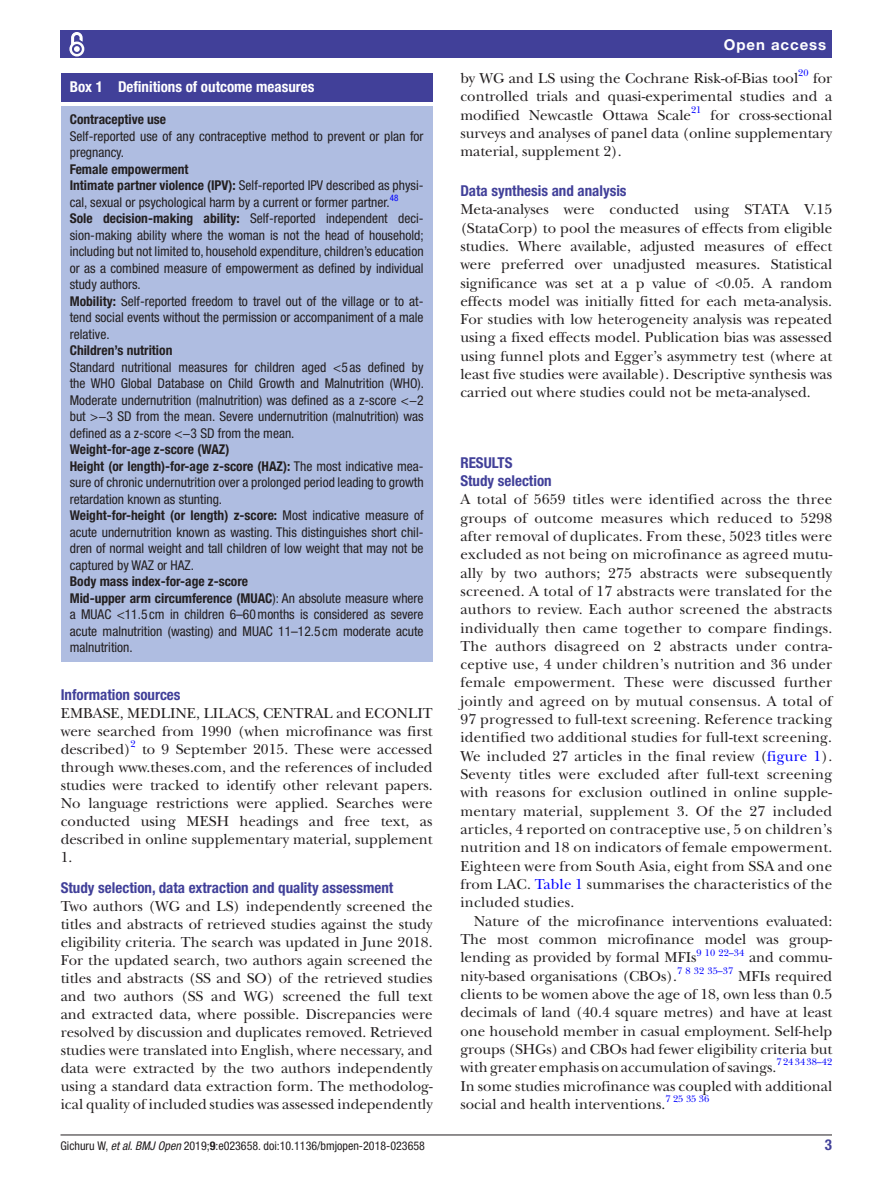
<style>
.page{position:relative;width:893px;height:1191px;background:#fff}
.page>*{position:absolute;margin:0;border:0;box-sizing:border-box;transform-origin:0 0}
.t1{font:15px/18.3px "New Baskerville";color:#231f20;text-align:justify}
.t2{font:700 condensed 15px/18.3px "Helvetica Neue LT Std";color:#414099}
.t3{font:700 condensed 15px "Helvetica Neue LT Std";color:#fff}
.t4{font:700 15px "Helvetica Neue LT Std";letter-spacing:.065em;color:#fff}
.t5{font:condensed 13.5px/16.5px "Helvetica Neue LT Std";color:#231f20}
.t6{font:700 condensed 13.5px "Helvetica Neue LT Std";color:#231f20}
.t7{font:condensed 12px "Helvetica Neue LT Std";color:#231f20}
.t8{font:9.9px "New Baskerville";color:#00f}
.s1{font-weight:700}
.s2{color:#00f}
.s3{font-style:italic}
</style>
<div class="page">
<hr style="left:61px;top:1134px;width:771px;height:1px;background:#231f20">
<div style="left:61px;top:31px;width:771px;height:27px;background:#414099"></div>
<svg style="left:69px;top:32px;width:16px;height:25px"></svg>
<div style="left:61px;top:73px;width:372px;height:28px;background:#414099"></div>
<div style="left:61px;top:106px;width:372px;height:555px;background:#afbde1"></div>
<p class="t3" style="left:70px;top:78px;width:246px">Box 1 Definitions of outcome measures</p>
<p class="t6" style="left:70px;top:111px;width:98px">Contraceptive use</p>
<p class="t5" style="left:70px;top:128px;width:355px">Self-reported use of any contraceptive method to prevent or plan for pregnancy.</p>
<p class="t5" style="left:70px;top:161px;width:355px"><span class="s1">Female empowerment<br>Intimate partner violence (IPV):</span> Self-reported IPV described as physi&shy;cal, sexual or psychological harm by a current or former partner.<sup>48<br></sup><span class="s1">Sole decision-making ability:</span> Self-reported independent deci&shy;sion-making ability where the woman is not the head of household; including but not limited to, household expenditure, children’s education or as a combined measure of empowerment as defined by individual study authors.<br><span class="s1">Mobility:</span> Self-reported freedom to travel out of the village or to at&shy;tend social events without the permission or accompaniment of a male relative.</p>
<p class="t6" style="left:70px;top:342px;width:104px">Children’s nutrition</p>
<p class="t5" style="left:70px;top:359px;width:356px;text-align:justify">Standard nutritional measures for children aged &lt;5 as defined by the WHO Global Database on Child Growth and Malnutrition (WHO).<br>Moderate undernutrition (malnutrition) was defined as a z-score &lt;−2 but &gt;−3 SD from the mean. Severe undernutrition (malnutrition) was defined as a z-score &lt;−3 SD from the mean.</p>
<p class="t5" style="left:70px;top:441px;width:355px"><span class="s1">Weight-for-age z-score (WAZ)<br>Height (or length)-for-age z-score (HAZ):</span> The most indicative mea&shy;sure of chronic undernutrition over a prolonged period leading to growth retardation known as stunting.<br><span class="s1">Weight-for-height (or length) z-score:</span> Most indicative measure of acute undernutrition known as wasting. This distinguishes short chil&shy;dren of normal weight and tall children of low weight that may not be captured by WAZ or HAZ.</p>
<p class="t5" style="left:70px;top:573px;width:355px"><span class="s1">Body mass index-for-age z-score<br>Mid-upper arm circumference (MUAC</span>): An absolute measure where a MUAC &lt;11.5 cm in children 6–60months is considered as severe acute malnutrition (wasting) and MUAC 11–12.5 cm moderate acute malnutrition.</p>
<p class="t2" style="left:61px;top:685px;width:121px">Information sources</p>
<p class="t1" style="left:61px;top:704px;width:373px">EMBASE, MEDLINE, LILACS, CENTRAL and ECONLIT were searched from 1990 (when microfinance was first described)</p>
<p class="t8" style="left:131px;top:738px;width:7px">2</p>
<p class="t1" style="left:61px;top:740px;width:373px;text-indent:81px">to 9 September 2015. These were accessed through www.theses.com, and the references of included studies were tracked to identify other relevant papers.<br>No language restrictions were applied. Searches were conducted using MESH headings and free text, as described in online supplementary material, supplement 1.</p>
<p class="t2" style="left:61px;top:878px;width:334px">Study selection, data extraction and quality assessment</p>
<p class="t1" style="left:61px;top:897px;width:373px">Two authors (WG and LS) independently screened the titles and abstracts of retrieved studies against the study eligibility criteria. The search was updated in June 2018.<br>For the updated search, two authors again screened the titles and abstracts (SS and SO) of the retrieved studies and two authors (SS and WG) screened the full text and extracted data, where possible. Discrepancies were resolved by discussion and duplicates removed. Retrieved studies were translated into English, where necessary, and data were extracted by the two authors independently using a standard data extraction form. The methodolog&shy;ical quality of included studies was assessed independently</p>
<p class="t4" style="left:724px;top:35px;width:104px">Open access</p>
<p class="t1" style="left:460px;top:69px;width:339px">by WG and LS using the Cochrane Risk-of-Bias tool</p>
<p class="t8" style="left:798px;top:67px;width:12px">20</p>
<p class="t1" style="left:460px;top:69px;width:373px;text-indent:353px">for controlled trials and quasi-experimental studies and a modified Newcastle Ottawa Scale<sup>21</sup></p>
<p class="t1" style="left:460px;top:106px;width:373px;text-indent:250px">for cross-sectional surveys and analyses of panel data (online supplementary material, supplement 2).</p>
<p class="t2" style="left:460px;top:181px;width:168px">Data synthesis and analysis</p>
<p class="t1" style="left:460px;top:200px;width:373px">Meta-analyses were conducted using STATA V.15 (StataCorp) to pool the measures of effects from eligible studies. Where available, adjusted measures of effect were preferred over unadjusted measures. Statistical significance was set at a p value of &lt;0.05. A random effects model was initially fitted for each meta-analysis.<br>For studies with low heterogeneity analysis was repeated using a fixed effects model. Publication bias was assessed using funnel plots and Egger’s asymmetry test (where at least five studies were available). Descriptive synthesis was carried out where studies could not be meta-analysed.</p>
<p class="t2" style="left:460px;top:453px;width:93px">Results<br>Study selection</p>
<p class="t1" style="left:460px;top:490px;width:373px">A total of 5659 titles were identified across the three groups of outcome measures which reduced to 5298 after removal of duplicates. From these, 5023 titles were excluded as not being on microfinance as agreed mutu&shy;ally by two authors; 275 abstracts were subsequently screened. A total of 17 abstracts were translated for the authors to review. Each author screened the abstracts individually then came together to compare findings.<br>The authors disagreed on 2 abstracts under contra&shy;ceptive use, 4 under children’s nutrition and 36 under female empowerment. These were discussed further jointly and agreed on by mutual consensus. A total of 97 progressed to full-text screening. Reference tracking identified two additional studies for full-text screening.<br>We included 27 articles in the final review (<span class="s2">figure 1</span>).<br>Seventy titles were excluded after full-text screening with reasons for exclusion outlined in online supple&shy;mentary material, supplement 3. Of the 27 included articles, 4 reported on contraceptive use, 5 on children’s nutrition and 18 on indicators of female empowerment.<br>Eighteen were from South Asia, eight from SSA and one from LAC. <span class="s2">Table 1</span> summarises the characteristics of the included studies.</p>
<p class="t1" style="left:460px;top:911px;width:373px;text-indent:13px">Nature of the microfinance interventions evaluated:<br>The most common microfinance model was group&shy;lending as provided by formal MFIs<sup>9</sup> <sup>10</sup> <sup>22–34</sup> and commu&shy;nity-based organisations (CBOs).</p>
<p class="t8" style="left:677px;top:965px;width:58px">7 8 32 35–37</p>
<p class="t1" style="left:460px;top:966px;width:373px;text-indent:278px">MFIs required clients to be women above the age of 18, own less than 0.5 decimals of land (40.4 square metres) and have at least one household member in casual employment. Self-help groups (SHGs) and CBOs had fewer eligibility criteria but with greater emphasis on accumulation of savings.<sup>7</sup> <sup>24</sup> <sup>34</sup> <sup>38–42<br></sup>In some studies microfinance was coupled with additional social and health interventions.<sup>7</sup> <sup>25</sup> <sup>35</sup> <sup>36</sup></p>
<p class="t7" style="left:61px;top:1138px;width:366px">Gichuru W, <span class="s3">et al</span>. <span class="s3">BMJ Open</span> 2019;<span class="s1">9</span>:e023658. doi:10.1136/bmjopen-2018-023658</p>
<p class="t2" style="left:825px;top:1134px;width:9px">3</p>
</div>
